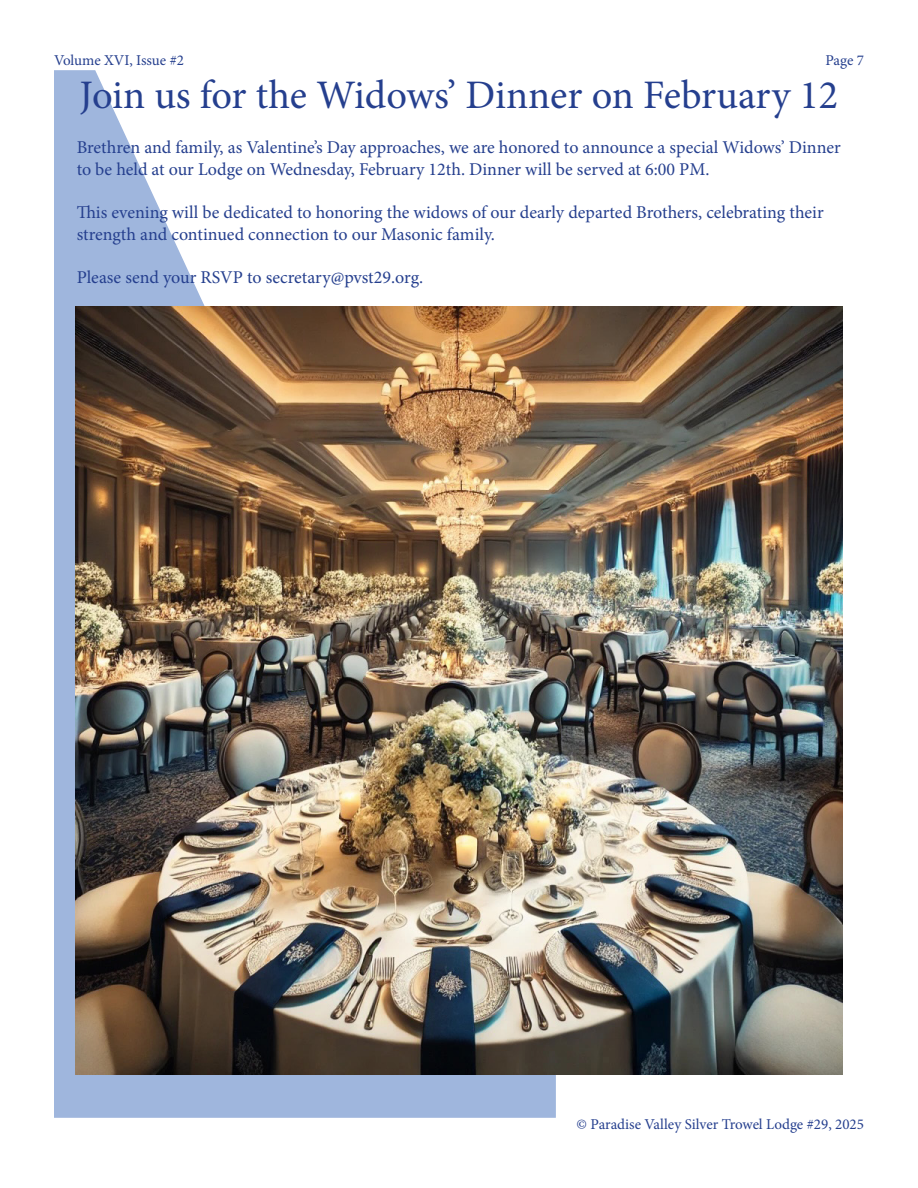
<style>
.page{position:relative;width:918px;height:1188px;background:#fff}
.page>*{position:absolute;margin:0;border:0;box-sizing:border-box;transform-origin:0 0}
.t1{font:40.5px "Minion Pro";letter-spacing:-.005em;color:#253f8e}
.t2{font:18px/21.6px "Minion Pro";color:#253f8e}
.t3{font:15px "Minion Pro";letter-spacing:-.005em;color:#253f8e}
</style>
<div class="page">
<svg style="left:54px;top:70px;width:503px;height:1048px"></svg>
<img style="left:75px;top:307px;width:768px;height:768px">
<p class="t3" style="left:54px;top:50px;width:132px">Volume XVI, Issue #2</p>
<p class="t3" style="left:825px;top:50px;width:40px">Page 7</p>
<p class="t1" style="left:80px;top:68px;width:760px">Join us for the Widows’ Dinner on February 12</p>
<p class="t2" style="left:77px;top:137px;width:766px">Brethren and family, as Valentine’s Day approaches, we are honored to announce a special Widows’ Dinner to be held at our Lodge on Wednesday, February 12th. Dinner will be served at 6:00 PM.</p>
<p class="t2" style="left:77px;top:202px;width:749px">This evening will be dedicated to honoring the widows of our dearly departed Brothers, celebrating their strength and continued connection to our Masonic family.</p>
<p class="t2" style="left:77px;top:267px;width:348px">Please send your RSVP to secretary@pvst29.org.</p>
<p class="t3" style="left:577px;top:1114px;width:289px">© Paradise Valley Silver Trowel Lodge #29, 2025</p>
</div>
